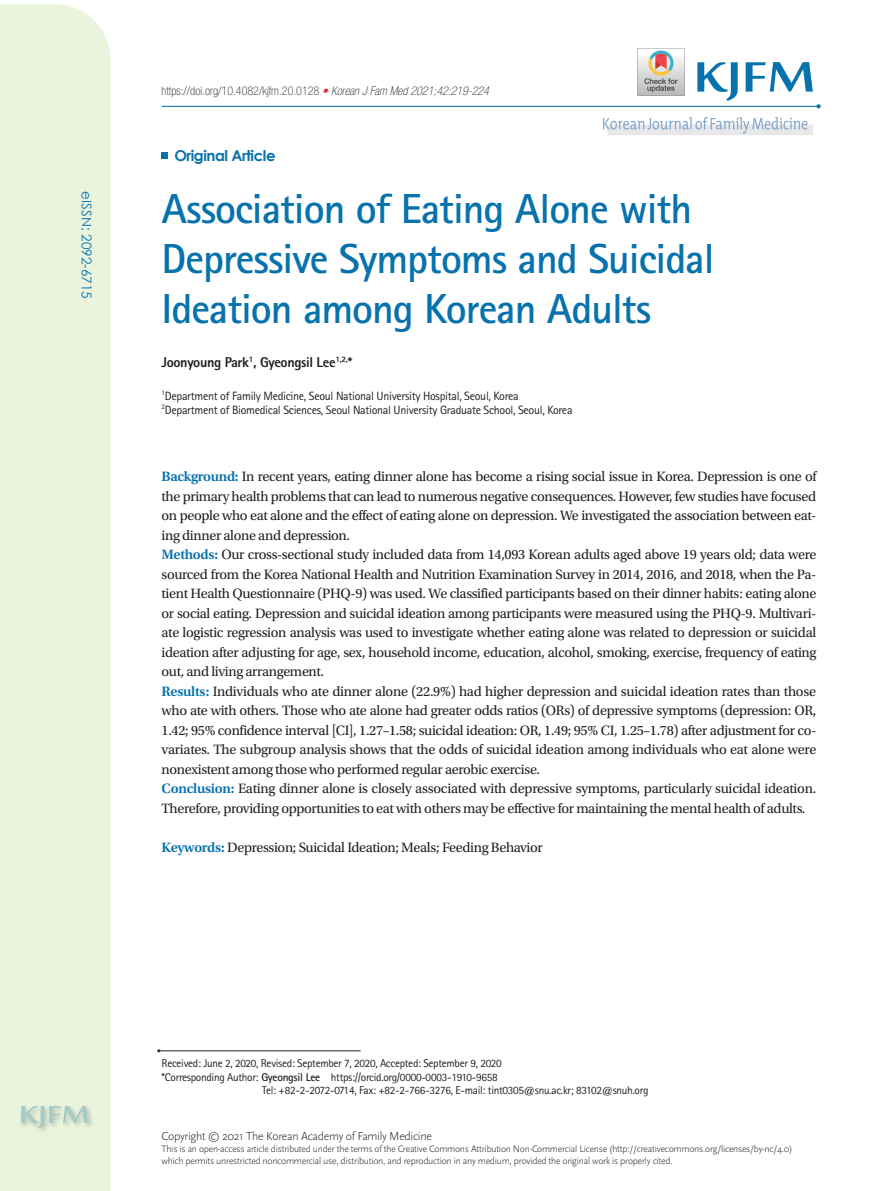
<style>
.page{position:relative;width:893px;height:1191px;background:#fff}
.page>*{position:absolute;margin:0;border:0;box-sizing:border-box;transform-origin:0 0}
.t1{font:700 42px/50.4px "Rotis Sans Serif Std";letter-spacing:-.025em;color:#0872ad}
.t2{font:700 15px "Century Gothic";letter-spacing:-.03em;color:#0872ad}
.t3{font:14.25px/19.5px "Utopia Std";letter-spacing:-.025em;color:#231f20}
.t4{font:800 14.25px "Rotis Sans Serif Std";letter-spacing:-.025em;color:#231f20}
.t5{font:13.5px "Century Gothic";color:#0872ad}
.t6{font:12px/14.4px "Rotis Sans Serif Std";letter-spacing:-.025em;color:#231f20}
.t7{font:100 condensed 12px "Helvetica Neue LT Std";color:#231f20}
.t8{font:300 12px "Scala Sans";letter-spacing:-.025em;color:#231f20}
.t9{font:11.25px "Rotis Sans Serif Std";letter-spacing:-.025em;color:#231f20}
.t10{font:300 9.75px/11.7px "Scala Sans";letter-spacing:-.025em;color:#231f20}
.s1{font-style:italic;color:#e02a30}
.s2{font-style:italic}
.s3{font-weight:600;color:#0872ad}
.s4{font-weight:700}
</style>
<div class="page">
<div style="left:0;top:4px;width:111px;height:1187px;background:#eaf3dc"></div>
<hr style="left:162px;top:106px;width:657px;height:1px;background:#0872ad">
<svg style="left:697px;top:62px;width:124px;height:46px"></svg>
<div style="left:607px;top:125px;width:206px;height:10px;background:#e8e8e9"></div>
<svg style="left:603px;top:117px;width:204px;height:17px"></svg>
<div style="left:19px;top:1103px;width:76px;height:31px;background:#231f20;opacity:.75"></div>
<svg style="left:21px;top:1106px;width:67px;height:22px"></svg>
<hr style="left:159px;top:1050px;width:202px;height:1px;background:#231f20">
<div style="left:162px;top:152px;width:6px;height:7px;background:#0872ad"></div>
<img style="left:638px;top:50px;width:46px;height:46px">
<p class="t5" style="left:96px;top:191px;width:109px;rotate:90deg">eISSN: 2092-6715</p>
<p class="t7" style="left:162px;top:84px;width:329px">https://doi.org/10.4082/kjfm.20.0128 <span class="s1">•</span> <span class="s2">Korean J Fam Med 2021;42:219-224</span></p>
<p class="t2" style="left:174px;top:144px;width:103px">Original Article</p>
<h1 class="t1" style="left:162px;top:182px;width:554px">Association of Eating Alone with<br>Depressive Symptoms and Suicidal<br>Ideation among Korean Adults</h1>
<p class="t4" style="left:162px;top:353px;width:192px">Joonyoung Park<sup>1</sup>, Gyeongsil Lee<sup>1,2,</sup>*</p>
<p class="t6" style="left:162px;top:388px;width:412px"><sup>1</sup>Department of Family Medicine, Seoul National University Hospital, Seoul, Korea<br><sup>2</sup>Department of Biomedical Sciences, Seoul National University Graduate School, Seoul, Korea</p>
<p class="t3" style="left:162px;top:467px;width:656px"><span class="s3">Background:</span> In recent years, eating dinner alone has become a rising social issue in Korea. Depression is one of the primary health problems that can lead to numerous negative consequences. However, few studies have focused on people who eat alone and the effect of eating alone on depression. We investigated the association between eat&shy;ing dinner alone and depression.<br><span class="s3">Methods:</span> Our cross-sectional study included data from 14,093 Korean adults aged above 19 years old; data were sourced from the Korea National Health and Nutrition Examination Survey in 2014, 2016, and 2018, when the Pa&shy;tient Health Questionnaire (PHQ-9) was used. We classified participants based on their dinner habits: eating alone or social eating. Depression and suicidal ideation among participants were measured using the PHQ-9. Multivari&shy;ate logistic regression analysis was used to investigate whether eating alone was related to depression or suicidal ideation after adjusting for age, sex, household income, education, alcohol, smoking, exercise, frequency of eating out, and living arrangement.<br><span class="s3">Results:</span> Individuals who ate dinner alone (22.9%) had higher depression and suicidal ideation rates than those who ate with others. Those who ate alone had greater odds ratios (ORs) of depressive symptoms (depression: OR, 1.42; 95% confidence interval [CI], 1.27–1.58; suicidal ideation: OR, 1.49; 95% CI, 1.25–1.78) after adjustment for co&shy;variates. The subgroup analysis shows that the odds of suicidal ideation among individuals who eat alone were nonexistent among those who performed regular aerobic exercise.<br><span class="s3">Conclusion:</span> Eating dinner alone is closely associated with depressive symptoms, particularly suicidal ideation.<br>Therefore, providing opportunities to eat with others may be effective for maintaining the mental health of adults.</p>
<p class="t3" style="left:162px;top:837px;width:383px"><span class="s3">Keywords:</span> Depression; Suicidal Ideation; Meals; Feeding Behavior</p>
<p class="t9" style="left:162px;top:1057px;width:342px">Received: June 2, 2020, Revised: September 7, 2020, Accepted: September 9, 2020</p>
<p class="t9" style="left:162px;top:1070px;width:338px">*Corresponding Author: <span class="s4">Gyeongsil Lee</span> https://orcid.org/0000-0003-1910-9658</p>
<p class="t9" style="left:262px;top:1084px;width:388px">Tel: +82-2-2072-0714, Fax: +82-2-766-3276, E-mail: tint0305@snu.ac.kr; 83102@snuh.org</p>
<p class="t8" style="left:162px;top:1129px;width:272px">Copyright © 2021 The Korean Academy of Family Medicine</p>
<p class="t10" style="left:162px;top:1143px;width:632px">This is an open-access article distributed under the terms of the Creative Commons Attribution Non-Commercial License (http://creativecommons.org/licenses/by-nc/4.0) which permits unrestricted noncommercial use, distribution, and reproduction in any medium, provided the original work is properly cited.</p>
</div>
